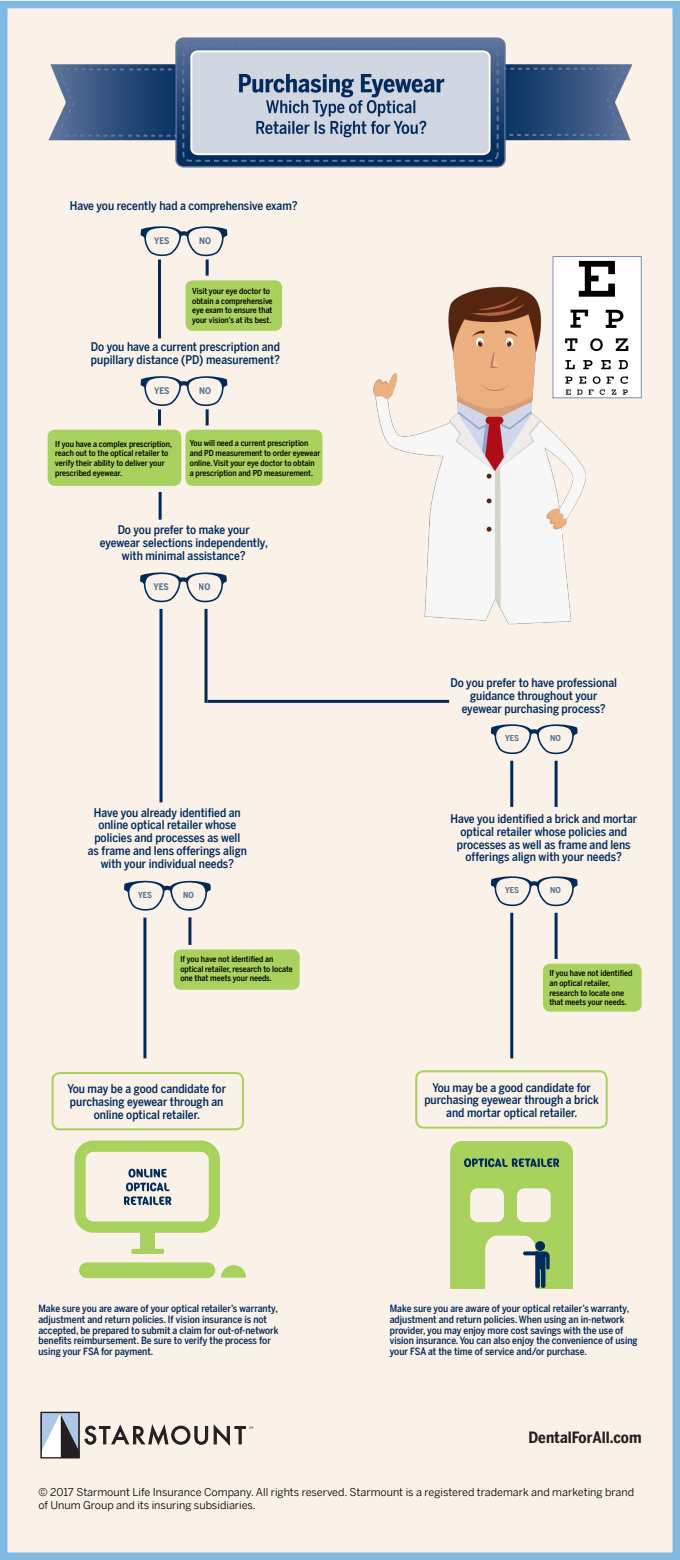
<style>
.page{position:relative;width:680px;height:1560px;background:#fff}
.page>*{position:absolute;margin:0;border:0;box-sizing:border-box;transform-origin:0 0}
.t1{font:700 15.6px "Benton Sans Cond";color:#231f20}
.t2{font:500 12px/12.8px "Benton Sans Cond";color:#002b5b;text-align:center}
.t3{font:500 12px/12.8px "Benton Sans Cond";color:#002b5c;text-align:center}
.t4{font:10.8px/13px "Benton Sans";color:#000}
.t5{font:500 10px/10.8px "Benton Sans Cond";color:#002a5c}
.t6{font:700 9.12px "Benton Sans Cond";color:#002b5b}
.t7{font:700 8.28px "Benton Sans Cond";color:#002b5b}
.t8{font:500 8.24px/9.9px "Benton Sans Cond";color:#000}
</style>
<div class="page">
<div style="left:4px;top:5px;width:672px;height:1551px;background:#faf1e9"></div>
<div style="left:0;top:1px;width:680px;height:1559px;border:8px solid #80b9e2"></div>
<img style="left:555px;top:258px;width:85px;height:138px">
<div style="left:553px;top:256px;width:89px;height:142px;border:1px solid #798cb0"></div>
<img style="left:373px;top:274px;width:235px;height:351px">
<hr style="left:159px;top:492px;width:3px;height:28px;background:#002a5c">
<hr style="left:205px;top:609px;width:3px;height:94px;background:#002a5c">
<hr style="left:208px;top:700px;width:241px;height:3px;background:#002a5c">
<hr style="left:188px;top:917px;width:3px;height:28px;background:#002a5c">
<hr style="left:555px;top:761px;width:3px;height:46px;background:#002a5c">
<hr style="left:555px;top:913px;width:3px;height:46px;background:#002a5c">
<hr style="left:160px;top:609px;width:3px;height:193px;background:#002a5c">
<hr style="left:143px;top:918px;width:3px;height:140px;background:#002a5c">
<hr style="left:510px;top:761px;width:3px;height:46px;background:#002a5c">
<hr style="left:510px;top:913px;width:3px;height:145px;background:#002a5c">
<div style="left:543px;top:964px;width:99px;height:48px;background:#a8d15d;border-radius:7px"></div>
<div style="left:415px;top:1070px;width:193px;height:59px;border:2px solid #a8d15d;border-radius:7px"></div>
<div style="left:174px;top:949px;width:126px;height:41px;background:#a8d15d;border-radius:7px"></div>
<div style="left:185px;top:430px;width:138px;height:56px;background:#a8d15d;border-radius:7px"></div>
<div style="left:185px;top:280px;width:97px;height:51px;background:#a8d15d;border-radius:7px"></div>
<div style="left:48px;top:430px;width:133px;height:56px;background:#a8d15d;border-radius:7px"></div>
<svg style="left:141px;top:376px;width:86px;height:30px"></svg>
<svg style="left:141px;top:226px;width:86px;height:31px"></svg>
<svg style="left:140px;top:572px;width:87px;height:31px"></svg>
<svg style="left:124px;top:880px;width:87px;height:31px"></svg>
<svg style="left:491px;top:724px;width:87px;height:31px"></svg>
<svg style="left:491px;top:876px;width:87px;height:31px"></svg>
<hr style="left:158px;top:409px;width:3px;height:16px;background:#002a5c">
<hr style="left:158px;top:260px;width:3px;height:78px;background:#002a5c">
<hr style="left:206px;top:409px;width:3px;height:16px;background:#002a5c">
<hr style="left:206px;top:260px;width:3px;height:16px;background:#002a5c">
<div style="left:52px;top:1072px;width:192px;height:58px;border:2px solid #a8d15d;border-radius:7px"></div>
<div style="left:74px;top:1141px;width:146px;height:92px;border:11px solid #a8d15d;border-radius:14px"></div>
<div style="left:140px;top:1227px;width:14px;height:23px;background:#a8d15d"></div>
<div style="left:131px;top:1249px;width:33px;height:5px;background:#a8d15d;border-radius:2px"></div>
<div style="left:79px;top:1262px;width:136px;height:16px;background:#a8d15d;border-radius:8px"></div>
<svg style="left:221px;top:1265px;width:25px;height:13px"></svg>
<img style="left:48px;top:37px;width:584px;height:131px">
<svg style="left:451px;top:1141px;width:121px;height:148px"></svg>
<svg style="left:124px;top:1169px;width:47px;height:36px"></svg>
<div style="left:41px;top:1412px;width:39px;height:46px;border:1px solid #231f20"></div>
<svg style="left:41px;top:1414px;width:212px;height:44px"></svg>
<p class="t2" style="left:70px;top:199px;width:229px">Have you recently had a comprehensive exam?</p>
<p class="t6" style="left:154px;top:235px;width:17px">YES</p>
<p class="t6" style="left:199px;top:235px;width:13px">NO</p>
<p class="t8" style="left:192px;top:286px;width:82px">Visit your eye doctor to obtain a comprehensive eye exam to ensure that your vision’s at its best.</p>
<p class="t2" style="left:91px;top:340px;width:191px;text-align:left">Do you have a current prescription and pupillary distance (PD) measurement?</p>
<p class="t6" style="left:154px;top:385px;width:17px">YES</p>
<p class="t6" style="left:199px;top:385px;width:13px">NO</p>
<p class="t8" style="left:55px;top:439px;width:118px">If you have a complex prescription, reach out to the optical retailer to verify their ability to deliver your prescribed eyewear.</p>
<p class="t8" style="left:190px;top:438px;width:132px">You will need a current prescription and PD measurement to order eyewear online. Visit your eye doctor to obtain a prescription and PD measurement.</p>
<p class="t2" style="left:100px;top:523px;width:169px">Do you prefer to make your eyewear selections independently, with minimal assistance?</p>
<p class="t6" style="left:154px;top:582px;width:17px">YES</p>
<p class="t6" style="left:199px;top:582px;width:13px">NO</p>
<p class="t2" style="left:88px;top:806px;width:161px">Have you already identified an online optical retailer whose policies and processes as well as frame and lens offerings align with your individual needs?</p>
<p class="t7" style="left:138px;top:890px;width:15px">YES</p>
<p class="t7" style="left:183px;top:890px;width:12px">NO</p>
<p class="t8" style="left:180px;top:954px;width:114px">If you have not identified an optical retailer, research to locate one that meets your needs.</p>
<p class="t3" style="left:67px;top:1082px;width:160px">You may be a good candidate for purchasing eyewear through an online optical retailer.</p>
<p class="t5" style="left:38px;top:1303px;width:242px">Make sure you are aware of your optical retailer’s warranty, adjustment and return policies. If vision insurance is not accepted, be prepared to submit a claim for out-of-network benefits reimbursement. Be sure to verify the process for using your FSA for payment.</p>
<p class="t2" style="left:450px;top:676px;width:168px">Do you prefer to have professional guidance throughout your eyewear purchasing process?</p>
<p class="t7" style="left:505px;top:734px;width:15px">YES</p>
<p class="t7" style="left:550px;top:734px;width:12px">NO</p>
<p class="t2" style="left:450px;top:812px;width:188px">Have you identified a brick and mortar optical retailer whose policies and processes as well as frame and lens offerings align with your needs?</p>
<p class="t7" style="left:505px;top:886px;width:15px">YES</p>
<p class="t7" style="left:550px;top:886px;width:12px">NO</p>
<p class="t8" style="left:549px;top:968px;width:85px">If you have not identified an optical retailer, research to locate one that meets your needs.</p>
<p class="t3" style="left:424px;top:1081px;width:176px">You may be a good candidate for purchasing eyewear through a brick and mortar optical retailer.</p>
<p class="t5" style="left:390px;top:1303px;width:249px">Make sure you are aware of your optical retailer’s warranty, adjustment and return policies. When using an in-network provider, you may enjoy more cost savings with the use of vision insurance. You can also enjoy the convenience of using your FSA at the time of service and/or purchase.</p>
<p class="t1" style="left:529px;top:1428px;width:114px">DentalForAll.com</p>
<p class="t4" style="left:38px;top:1486px;width:597px">© 2017 Starmount Life Insurance Company. All rights reserved. Starmount is a registered trademark and marketing brand of Unum Group and its insuring subsidiaries.</p>
</div>
